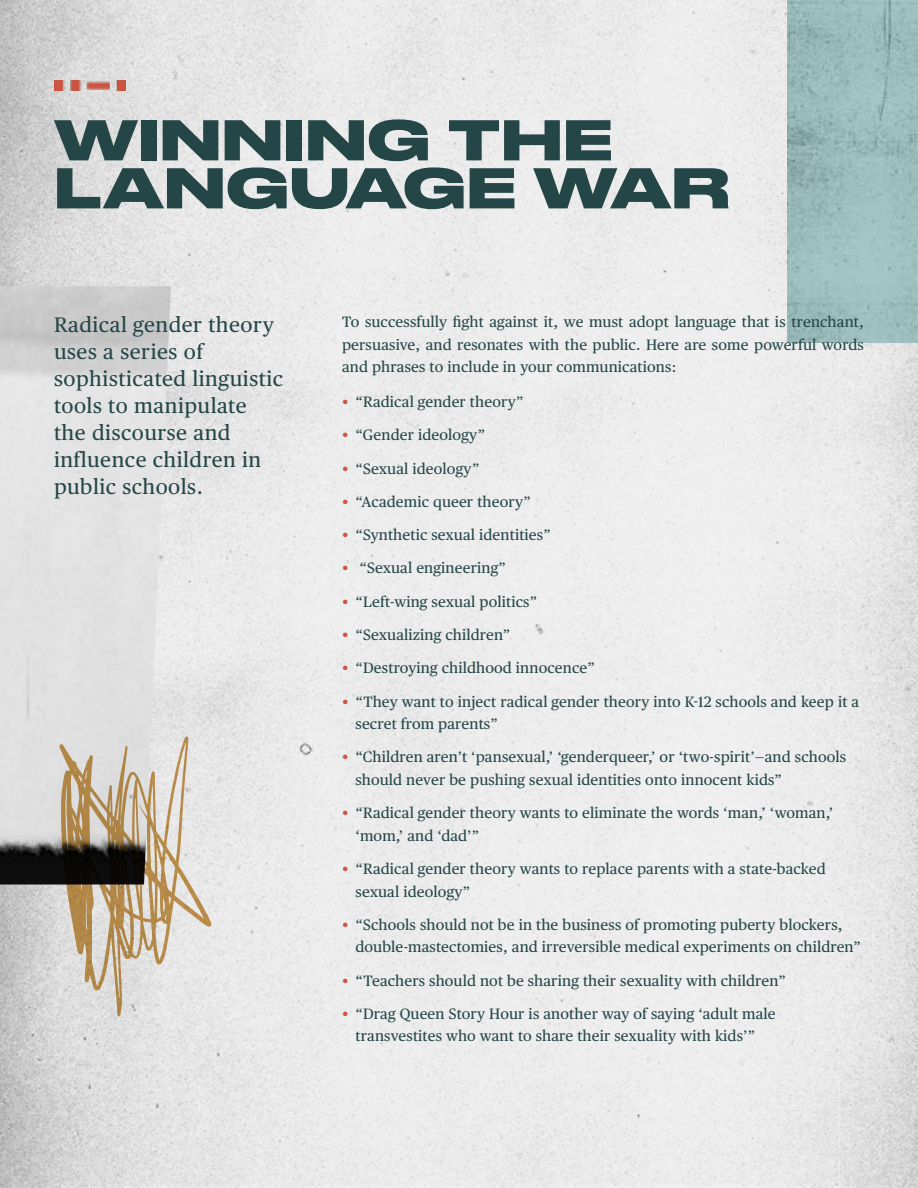
<style>
.page{position:relative;width:918px;height:1188px;background:#fff}
.page>*{position:absolute;margin:0;border:0;box-sizing:border-box;transform-origin:0 0}
.t1{font:700 54px/48px "Druk Wide";letter-spacing:.02em;color:#254647}
.t2{font:21px/27px "Publico Text";letter-spacing:.025em;color:#254647}
.t3{font:15px/22.5px "Publico Text";letter-spacing:.01em;color:#254647}
.s1{color:#ca5644}
</style>
<div class="page">
<img style="left:0;top:0;width:918px;height:1188px">
<img style="left:54px;top:81px;width:72px;height:9px">
<img style="left:0;top:286px;width:171px;height:599px">
<img style="left:787px;top:0;width:131px;height:342px">
<svg style="left:59px;top:736px;width:152px;height:280px;background:#c5baaa"></svg>
<h1 class="t1" style="left:55px;top:112px;width:677px">WINNING THE<br>LANGUAGE WAR</h1>
<h2 class="t2" style="left:54px;top:310px;width:231px">Radical gender theory uses a series of sophisticated linguistic tools to manipulate the discourse and influence children in public schools.</h2>
<p class="t3" style="left:342px;top:310px;width:524px;text-align:justify">To successfully fight against it, we must adopt language that is trenchant, persuasive, and resonates with the public. Here are some powerful words and phrases to include in your communications:</p>
<p class="t3" style="left:342px;top:390px;width:183px"><span class="s1">•</span> “Radical gender theory”</p>
<p class="t3" style="left:342px;top:423px;width:145px"><span class="s1">•</span> “Gender ideology”</p>
<p class="t3" style="left:342px;top:456px;width:139px"><span class="s1">•</span> “Sexual ideology”</p>
<p class="t3" style="left:342px;top:490px;width:191px"><span class="s1">•</span> “Academic queer theory”</p>
<p class="t3" style="left:342px;top:523px;width:210px"><span class="s1">•</span> “Synthetic sexual identities”</p>
<p class="t3" style="left:342px;top:556px;width:166px"><span class="s1">•</span> “Sexual engineering”</p>
<p class="t3" style="left:342px;top:589px;width:197px"><span class="s1">•</span> “Left-wing sexual politics”</p>
<p class="t3" style="left:342px;top:623px;width:170px"><span class="s1">•</span> “Sexualizing children”</p>
<p class="t3" style="left:342px;top:656px;width:254px"><span class="s1">•</span> “Destroying childhood innocence”</p>
<p class="t3" style="left:356px;top:689px;width:505px;text-indent:-14px"><span class="s1">•</span> “They want to inject radical gender theory into K-12 schools and keep it a secret from parents”</p>
<p class="t3" style="left:356px;top:745px;width:492px;text-indent:-14px"><span class="s1">•</span> “Children aren’t ‘pansexual,’ ‘genderqueer,’ or ‘two-spirit’—and schools should never be pushing sexual identities onto innocent kids”</p>
<p class="t3" style="left:356px;top:801px;width:479px;text-indent:-14px"><span class="s1">•</span> “Radical gender theory wants to eliminate the words ‘man,’ ‘woman,’ ‘mom,’ and ‘dad’”</p>
<p class="t3" style="left:356px;top:857px;width:472px;text-indent:-14px"><span class="s1">•</span> “Radical gender theory wants to replace parents with a state-backed sexual ideology”</p>
<p class="t3" style="left:356px;top:913px;width:507px;text-indent:-14px"><span class="s1">•</span> “Schools should not be in the business of promoting puberty blockers, double-mastectomies, and irreversible medical experiments on children”</p>
<p class="t3" style="left:342px;top:968px;width:445px"><span class="s1">•</span> “Teachers should not be sharing their sexuality with children”</p>
<p class="t3" style="left:342px;top:1002px;width:435px;text-align:center"><span class="s1">•</span> “Drag Queen Story Hour is another way of saying ‘adult male transvestites who want to share their sexuality with kids’”</p>
</div>
